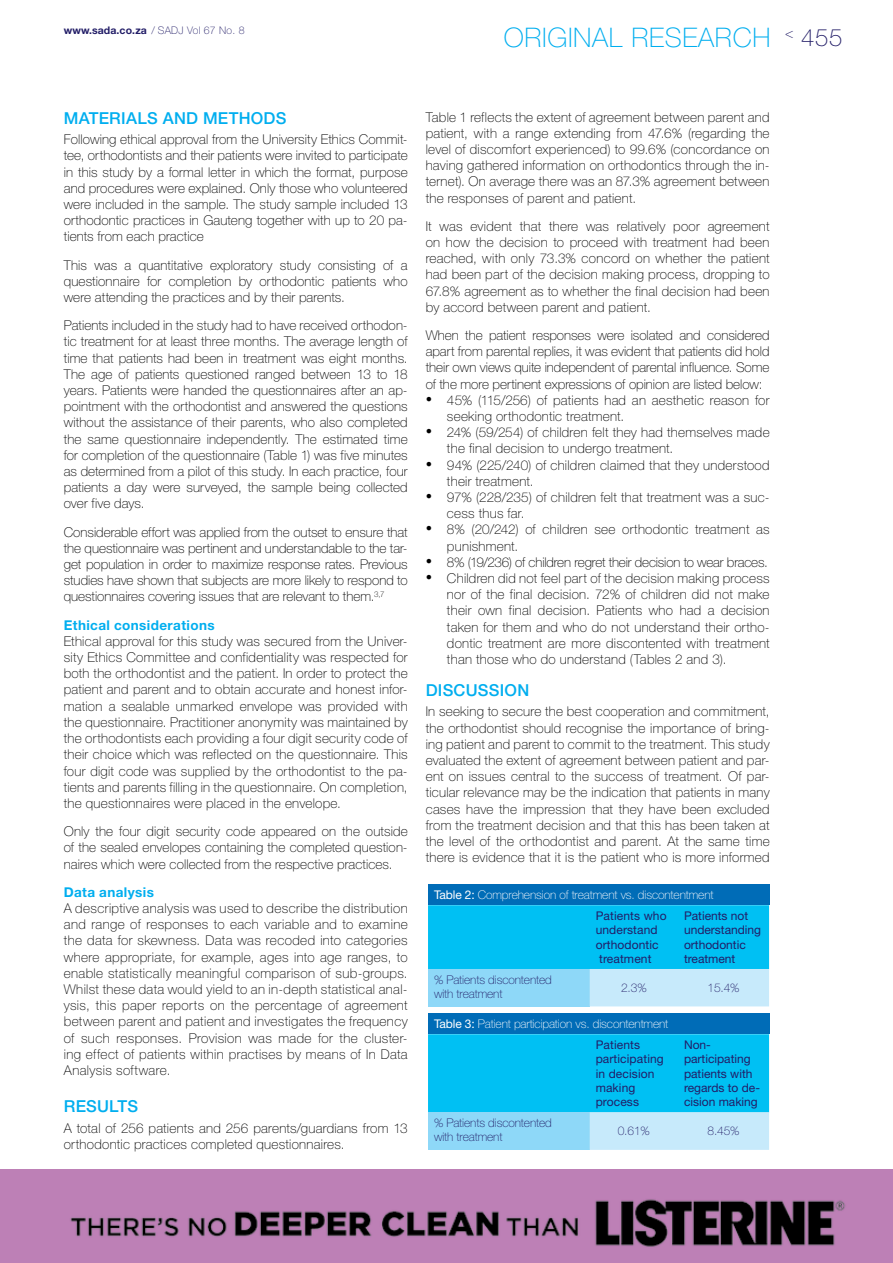
<style>
.page{position:relative;width:893px;height:1263px;background:#fff}
.page>*{position:absolute;margin:0;border:0;box-sizing:border-box;transform-origin:0 0}
.t1{font:100 27px "Helvetica Neue LT Std";color:#00aeef}
.t2{font:100 24px "Helvetica Neue LT Std";color:#221d67}
.t3{font:500 16.5px "Helvetica Neue LT Std";letter-spacing:.015em;color:#00aeef}
.t4{font:100 13.5px/16.2px "Helvetica Neue LT Std";letter-spacing:.015em;color:#000;text-align:justify}
.t5{font:100 13.5px "Helvetica Neue LT Std";letter-spacing:-.015em;color:#000}
.t6{font:700 13.5px "Helvetica Neue LT Std";letter-spacing:.03em;color:#00aeef}
.t7{font:12px/14.4px "Helvetica Neue LT Std";color:#221d67}
.t8{font:100 12px/20.5px "Helvetica Neue LT Std";letter-spacing:-.01em;color:#fff}
.t9{font:100 12px/14.4px "Helvetica Neue LT Std";letter-spacing:-.01em;color:#221d67}
.t10{font:700 10.5px "Helvetica Neue LT Std";letter-spacing:.01em;color:#221d67}
.s1{font-weight:100}
.s2{font-family:"Times New Roman";font-weight:400;font-size:18px}
.s3{font-weight:400}
.s4{font-weight:400;color:#221d67}
</style>
<div class="page">
<div style="left:428px;top:885px;width:341px;height:20px;background:#006cb7"></div>
<svg style="left:428px;top:905px;width:341px;height:101px;background:#3fccf5"></svg>
<div style="left:428px;top:1014px;width:341px;height:20px;background:#006cb7"></div>
<svg style="left:428px;top:1034px;width:341px;height:116px;background:#38cbf5"></svg>
<img style="left:0;top:1169px;width:893px;height:94px">
<p class="t10" style="left:64px;top:23px;width:183px">www.sada.co.za <span class="s1">/ SADJ Vol 67 No. 8</span></p>
<h1 class="t1" style="left:504px;top:22px;width:87px">original</h1>
<h1 class="t1" style="left:631px;top:22px;width:18px">research</h1>
<h2 class="t2" style="left:785px;top:23px;width:59px"><sup>&lt;</sup> 455</h2>
<p class="t3" style="left:64px;top:108px;width:224px">MATERIALS AN D METHO DS</p>
<p class="t4" style="left:64px;top:131px;width:345px">Following ethical approval from the University Ethics Commit&shy;tee, orthodontists and their patients were invited to participate in this study by a formal letter in which the format, purpose and procedures were explained. Only those who volunteered were included in the sample. The study sample included 13 orthodontic practices in Gauteng together with up to 20 pa&shy;tients from each practice</p>
<p class="t4" style="left:64px;top:257px;width:345px">This was a quantitative exploratory study consisting of a questionnaire for completion by orthodontic patients who were attending the practices and by their parents.</p>
<p class="t4" style="left:64px;top:317px;width:345px">Patients included in the study had to have received orthodon&shy;tic treatment for at least three months. The average length of time that patients had been in treatment was eight months.<br>The age of patients questioned ranged between 13 to 18 years. Patients were handed the questionnaires after an ap&shy;pointment with the orthodontist and answered the questions without the assistance of their parents, who also completed the same questionnaire independently. The estimated time for completion of the questionnaire (Table 1) was five minutes as determined from a pilot of this study. In each practice, four patients a day were surveyed, the sample being collected over five days.</p>
<p class="t4" style="left:64px;top:524px;width:345px">Considerable effort was applied from the outset to ensure that the questionnaire was pertinent and understandable to the tar&shy;get population in order to maximize response rates. Previous studies have shown that subjects are more likely to respond to questionnaires covering issues that are relevant to them.<sup>3,7</sup></p>
<p class="t6" style="left:64px;top:616px;width:152px">Ethical considerations</p>
<p class="t4" style="left:64px;top:633px;width:345px">Ethical approval for this study was secured from the Univer&shy;sity Ethics Committee and confidentiality was respected for both the orthodontist and the patient. In order to protect the patient and parent and to obtain accurate and honest infor&shy;mation a sealable unmarked envelope was provided with the questionnaire. Practitioner anonymity was maintained by the orthodontists each providing a four digit security code of their choice which was reflected on the questionnaire. This four digit code was supplied by the orthodontist to the pa&shy;tients and parents filling in the questionnaire. On completion, the questionnaires were placed in the envelope.</p>
<p class="t4" style="left:64px;top:823px;width:345px">Only the four digit security code appeared on the outside of the sealed envelopes containing the completed question&shy;naires which were collected from the respective practices.</p>
<p class="t6" style="left:64px;top:883px;width:92px">Data analysis</p>
<p class="t4" style="left:64px;top:900px;width:345px">A descriptive analysis was used to describe the distribution and range of responses to each variable and to examine the data for skewness. Data was recoded into categories where appropriate, for example, ages into age ranges, to enable statistically meaningful comparison of sub-groups.<br>Whilst these data would yield to an in-depth statistical anal&shy;ysis, this paper reports on the percentage of agreement between parent and patient and investigates the frequency of such responses. Provision was made for the cluster&shy;ing effect of patients within practises by means of In Data Analysis software.</p>
<p class="t3" style="left:64px;top:1097px;width:76px">RESULTS</p>
<p class="t4" style="left:64px;top:1120px;width:345px">A total of 256 patients and 256 parents/guardians from 13 orthodontic practices completed questionnaires.</p>
<p class="t4" style="left:426px;top:109px;width:345px">Table 1 reflects the extent of agreement between parent and patient, with a range extending from 47.6% (regarding the level of discomfort experienced) to 99.6% (concordance on having gathered information on orthodontics through the in&shy;ternet). On average there was an 87.3% agreement between the responses of parent and patient.</p>
<p class="t4" style="left:426px;top:218px;width:345px">It was evident that there was relatively poor agreement on how the decision to proceed with treatment had been reached, with only 73.3% concord on whether the patient had been part of the decision making process, dropping to 67.8% agreement as to whether the final decision had been by accord between parent and patient.</p>
<p class="t4" style="left:426px;top:327px;width:345px">When the patient responses were isolated and considered apart from parental replies, it was evident that patients did hold their own views quite independent of parental influence. Some of the more pertinent expressions of opinion are listed below:</p>
<p class="t4" style="left:447px;top:392px;width:324px;text-indent:-21px"><span class="s2">•</span> 45% (115/256) of patients had an aesthetic reason for seeking orthodontic treatment.</p>
<p class="t4" style="left:447px;top:424px;width:324px;text-indent:-21px"><span class="s2">•</span> 24% (59/254) of children felt they had themselves made the final decision to undergo treatment.</p>
<p class="t4" style="left:447px;top:457px;width:324px;text-indent:-21px"><span class="s2">•</span> 94% (225/240) of children claimed that they understood their treatment.</p>
<p class="t4" style="left:447px;top:489px;width:324px;text-indent:-21px"><span class="s2">•</span> 97% (228/235) of children felt that treatment was a suc&shy;cess thus far.</p>
<p class="t4" style="left:447px;top:521px;width:324px;text-indent:-21px"><span class="s2">•</span> 8% (20/242) of children see orthodontic treatment as punishment.</p>
<p class="t5" style="left:426px;top:554px;width:344px"><span class="s2">•</span> 8% (19/236) of children regret their decision to wear braces.</p>
<p class="t4" style="left:447px;top:570px;width:324px;text-indent:-21px"><span class="s2">•</span> Children did not feel part of the decision making process nor of the final decision. 72% of children did not make their own final decision. Patients who had a decision taken for them and who do not understand their ortho&shy;dontic treatment are more discontented with treatment than those who do understand (Tables 2 and 3).</p>
<p class="t3" style="left:426px;top:680px;width:85px">DISCUSSION</p>
<p class="t4" style="left:426px;top:703px;width:345px">In seeking to secure the best cooperation and commitment, the orthodontist should recognise the importance of bring&shy;ing patient and parent to commit to the treatment. This study evaluated the extent of agreement between patient and par&shy;ent on issues central to the success of treatment. Of par&shy;ticular relevance may be the indication that patients in many cases have the impression that they have been excluded from the treatment decision and that this has been taken at the level of the orthodontist and parent. At the same time there is evidence that it is the patient who is more informed</p>
<p class="t8" style="left:596px;top:885px;width:119px;text-indent:-162px"><span class="s3">Table 2:</span> Comprehension of treatment vs. discontentment<br><span class="s4">Patients who</span></p>
<p class="t7" style="left:596px;top:922px;width:64px;text-align:justify">understand orthodontic treatment</p>
<p class="t7" style="left:684px;top:908px;width:79px">Patients not understanding orthodontic treatment</p>
<p class="t9" style="left:434px;top:972px;width:119px">% Patients discontented with treatment</p>
<p class="t9" style="left:621px;top:980px;width:27px">2.3%</p>
<p class="t9" style="left:707px;top:980px;width:34px">15.4%</p>
<p class="t8" style="left:596px;top:1014px;width:74px;text-indent:-162px"><span class="s3">Table 3:</span> Patient participation vs. discontentment<br><span class="s4">Patients</span></p>
<p class="t7" style="left:596px;top:1051px;width:70px">participating in decision making process</p>
<p class="t7" style="left:684px;top:1037px;width:78px">Non&shy;participating patients with regards to de&shy;cision making</p>
<p class="t9" style="left:434px;top:1115px;width:119px">% Patients discontented with treatment</p>
<p class="t9" style="left:618px;top:1124px;width:34px">0.61%</p>
<p class="t9" style="left:707px;top:1124px;width:34px">8.45%</p>
</div>
